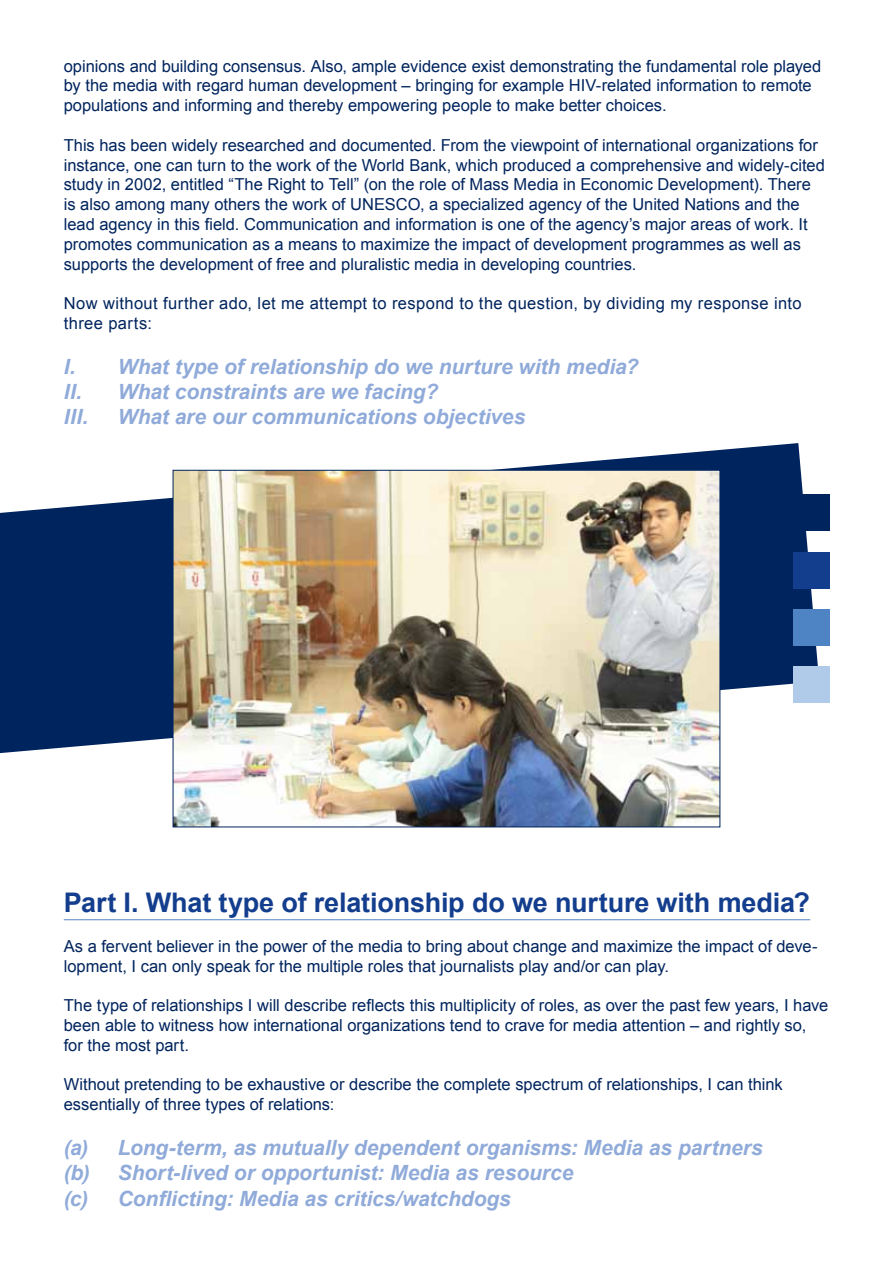
<style>
.page{position:relative;width:893px;height:1263px;background:#fff}
.page>*{position:absolute;margin:0;border:0;box-sizing:border-box;transform-origin:0 0}
.t1{font:700 27px "Arial";letter-spacing:-.005em;color:#133d8d}
.t2{font:italic 700 21px/25.2px "Arial";letter-spacing:-.005em;color:#90abd9}
.t3{font:16.5px/19.8px "Arial";color:#00245d}
.t4{font:16.5px/19.8px "Arial";letter-spacing:.025em;color:#00245d}
</style>
<div class="page">
<svg style="left:0;top:443px;width:819px;height:310px;fill:#00245d"></svg>
<div style="left:793px;top:495px;width:36px;height:36px;background:#00245d"></div>
<div style="left:793px;top:552px;width:36px;height:36px;background:#133d8d"></div>
<div style="left:793px;top:609px;width:36px;height:36px;background:#4f84c4"></div>
<div style="left:793px;top:666px;width:36px;height:36px;background:#b0cbea"></div>
<hr style="left:64px;top:919px;width:746px;height:1px;background:#4f84c4">
<img style="left:175px;top:472px;width:543px;height:353px">
<p class="t3" style="left:64px;top:56px;width:759px">opinions and building consensus. Also, ample evidence exist demonstrating the fundamental role played by the media with regard human development – bringing for example HIV-related information to remote populations and informing and thereby empowering people to make better choices.</p>
<p class="t3" style="left:64px;top:135px;width:762px">This has been widely researched and documented. From the viewpoint of international organizations for instance, one can turn to the work of the World Bank, which produced a comprehensive and widely-cited study in 2002, entitled “The Right to Tell” (on the role of Mass Media in Economic Development). There is also among many others the work of UNESCO, a specialized agency of the United Nations and the lead agency in this field. Communication and information is one of the agency’s major areas of work. It promotes communication as a means to maximize the impact of development programmes as well as supports the development of free and pluralistic media in developing countries.</p>
<p class="t4" style="left:64px;top:294px;width:739px">Now without further ado, let me attempt to respond to the question, by dividing my response into three parts:</p>
<p class="t2" style="left:64px;top:355px;width:576px">I. What type of relationship do we nurture with media?<br>II. What constraints are we facing?<br>III.</p>
<p class="t2" style="left:118px;top:405px;width:409px">What are our communications objectives</p>
<h1 class="t1" style="left:64px;top:885px;width:748px">Part I. What type of relationship do we nurture with media?</h1>
<p class="t3" style="left:64px;top:936px;width:755px">As a fervent believer in the power of the media to bring about change and maximize the impact of deve&shy;lopment, I can only speak for the multiple roles that journalists play and/or can play.</p>
<p class="t3" style="left:64px;top:996px;width:766px">The type of relationships I will describe reflects this multiplicity of roles, as over the past few years, I have been able to witness how international organizations tend to crave for media attention – and rightly so, for the most part.</p>
<p class="t3" style="left:64px;top:1075px;width:721px">Without pretending to be exhaustive or describe the complete spectrum of relationships, I can think essentially of three types of relations:</p>
<p class="t2" style="left:64px;top:1136px;width:700px">(a) Long-term, as mutually dependent organisms: Media as partners (b) Short-lived or opportunist: Media as resource<br>(c) Conflicting: Media as critics/watchdogs</p>
</div>
